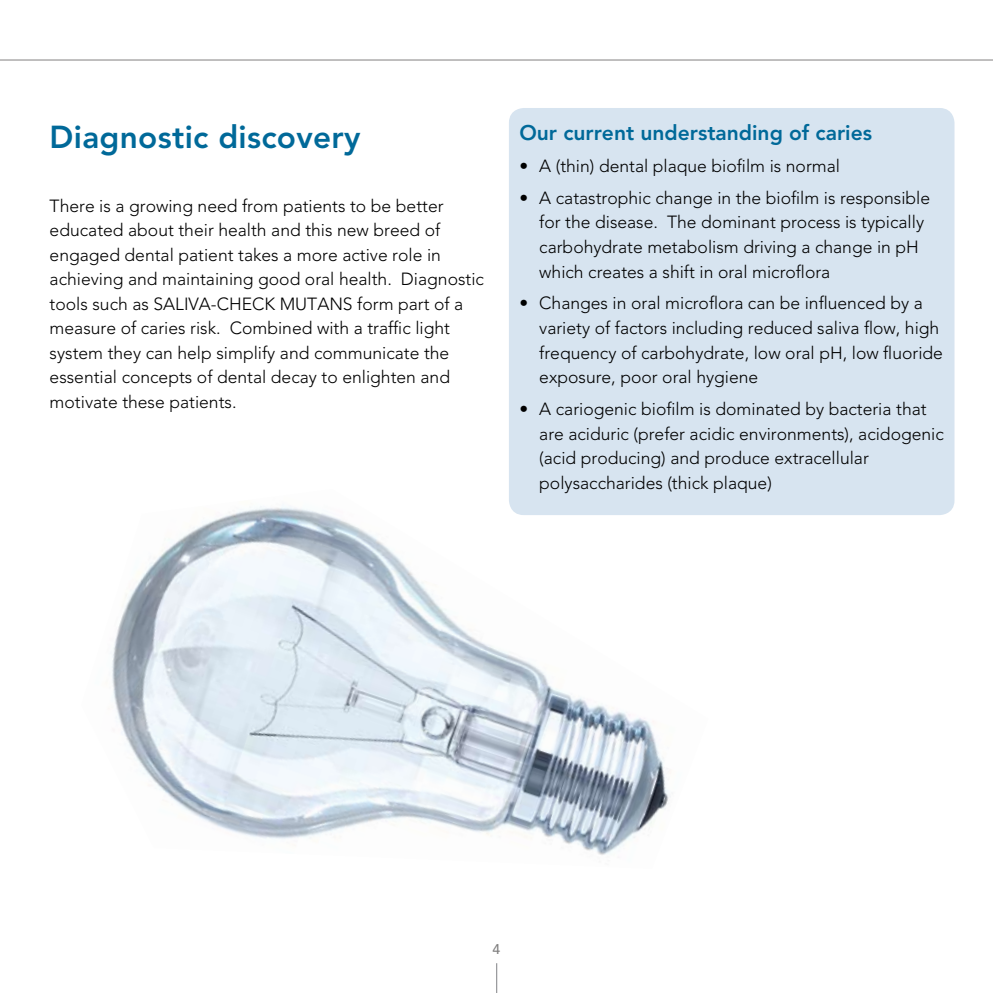
<style>
.page{position:relative;width:993px;height:993px;background:#fff}
.page>*{position:absolute;margin:0;border:0;box-sizing:border-box;transform-origin:0 0}
.t1{font:800 31.5px "Avenir LT Std";letter-spacing:.01em;color:#006999}
.t2{font:800 21px "Avenir LT Std";color:#006999}
.t3{font:300 17.5px/24.5px "Avenir LT Std";color:#000}
.t4{font:500 14px "Avenir LT Std";color:#828181}
</style>
<div class="page">
<hr style="left:0;top:59px;width:992px;height:2px;background:#c0bfbf">
<div style="left:508px;top:108px;width:446px;height:407px;background:#d7e4f0;border-radius:15px"></div>
<hr style="left:496px;top:962px;width:1px;height:30px;background:#808285">
<img style="left:111px;top:489px;width:560px;height:366px">
<h1 class="t1" style="left:50px;top:118px;width:312px">Diagnostic discovery</h1>
<p class="t3" style="left:50px;top:193px;width:436px">There is a growing need from patients to be better educated about their health and this new breed of engaged dental patient takes a more active role in achieving and maintaining good oral health. Diagnostic tools such as SALIVA-CHECK MUTANS form part of a measure of caries risk. Combined with a traffic light system they can help simplify and communicate the essential concepts of dental decay to enlighten and motivate these patients.</p>
<p class="t2" style="left:519px;top:120px;width:354px">Our current understanding of caries</p>
<p class="t3" style="left:519px;top:154px;width:322px">• A (thin) dental plaque biofilm is normal</p>
<p class="t3" style="left:539px;top:186px;width:392px;text-indent:-20px">• A catastrophic change in the biofilm is responsible for the disease. The dominant process is typically carbohydrate metabolism driving a change in pH which creates a shift in oral microflora</p>
<p class="t3" style="left:539px;top:291px;width:405px;text-indent:-20px">• Changes in oral microflora can be influenced by a variety of factors including reduced saliva flow, high frequency of carbohydrate, low oral pH, low fluoride exposure, poor oral hygiene</p>
<p class="t3" style="left:539px;top:396px;width:406px;text-indent:-20px">• A cariogenic biofilm is dominated by bacteria that are aciduric (prefer acidic environments), acidogenic (acid producing) and produce extracellular polysaccharides (thick plaque)</p>
<p class="t4" style="left:492px;top:940px;width:9px">4</p>
</div>
